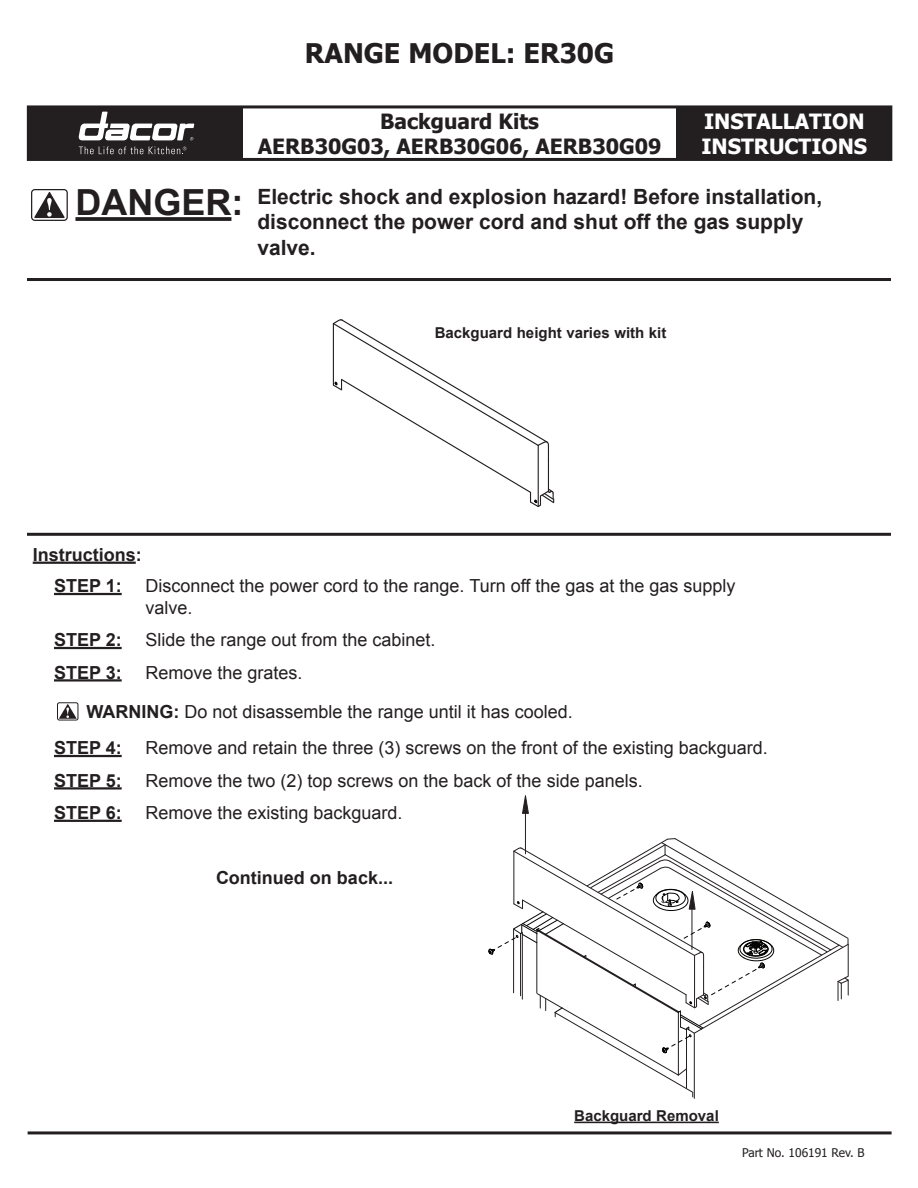
<style>
.page{position:relative;width:918px;height:1188px;background:#fff}
.page>*{position:absolute;margin:0;border:0;box-sizing:border-box;transform-origin:0 0}
.t1{font:700 27px "Tahoma";color:#231f20}
.t2{font:700 21px/25.2px "Arial";color:#231f20}
.t3{font:700 21px/25.2px "Tahoma";color:#231f20;text-align:center}
.t4{font:700 21px/25.2px "Tahoma";color:#fff}
.t5{font:18px/21.6px "Arial";color:#231f20}
.t6{font:700 18px "Arial";color:#231f20}
.t7{font:700 15px "Arial";color:#231f20}
.t8{font:12px "Tahoma";color:#231f20}
.s1{font-size:36px}
.s2{font-weight:700}
</style>
<div class="page">
<hr style="left:54px;top:593px;width:68px;height:2px;background:#231f20">
<hr style="left:54px;top:647px;width:68px;height:2px;background:#231f20">
<hr style="left:54px;top:679px;width:68px;height:3px;background:#231f20">
<hr style="left:54px;top:755px;width:68px;height:2px;background:#231f20">
<hr style="left:54px;top:787px;width:68px;height:3px;background:#231f20">
<hr style="left:54px;top:820px;width:68px;height:2px;background:#231f20">
<svg style="left:75px;top:217px;width:156px;height:4px"></svg>
<hr style="left:33px;top:562px;width:103px;height:2px;background:#231f20">
<div style="left:31px;top:189px;width:37px;height:32px;border:1px solid #231f20;border-radius:3px"></div>
<svg style="left:34px;top:192px;width:31px;height:26px"></svg>
<hr style="left:27px;top:278px;width:864px;height:3px;background:#231f20">
<div style="left:27px;top:105px;width:865px;height:56px;border:3px solid #231f20"></div>
<div style="left:676px;top:106px;width:216px;height:54px;background:#231f20"></div>
<hr style="left:28px;top:1131px;width:864px;height:3px;background:#231f20">
<div style="left:27px;top:106px;width:216px;height:54px;background:#231f20"></div>
<svg style="left:79px;top:147px;width:64px;height:7px"></svg>
<svg style="left:149px;top:147px;width:37px;height:7px"></svg>
<svg style="left:78px;top:112px;width:116px;height:28px"></svg>
<div style="left:57px;top:702px;width:21px;height:18px;border:1px solid #231f20;border-radius:2px"></div>
<svg style="left:59px;top:704px;width:18px;height:15px"></svg>
<hr style="left:574px;top:1122px;width:145px;height:1px;background:#231f20">
<hr style="left:27px;top:533px;width:864px;height:3px;background:#231f20">
<svg style="left:332px;top:319px;width:223px;height:188px"></svg>
<hr style="left:694px;top:1033px;width:1px;height:65px;background:#231f20">
<svg style="left:522px;top:795px;width:7px;height:19px"></svg>
<hr style="left:525px;top:813px;width:1px;height:41px;background:#231f20">
<svg style="left:488px;top:838px;width:361px;height:259px"></svg>
<h1 class="t1" style="left:305px;top:34px;width:311px">RANGE MODEL: ER30G</h1>
<p class="t3" style="left:258px;top:107px;width:405px">Backguard Kits<br>AERB30G03, AERB30G06, AERB30G09</p>
<p class="t4" style="left:701px;top:107px;width:167px">INSTALLATION<br>INSTRUCTIONS</p>
<p class="t2" style="left:257px;top:185px;width:566px;text-indent:-182px"><span class="s1">DANGER:</span> Electric shock and explosion hazard! Before installation, disconnect the power cord and shut off the gas supply valve.</p>
<p class="t6" style="left:33px;top:543px;width:111px">Instructions:</p>
<p class="t7" style="left:435px;top:323px;width:233px">Backguard height varies with kit</p>
<p class="t6" style="left:54px;top:574px;width:69px">STEP 1:</p>
<p class="t5" style="left:145px;top:575px;width:592px">Disconnect the power cord to the range. Turn off the gas at the gas supply valve.</p>
<p class="t6" style="left:54px;top:628px;width:69px">STEP 2:</p>
<p class="t5" style="left:145px;top:629px;width:292px">Slide the range out from the cabinet.</p>
<p class="t6" style="left:54px;top:660px;width:69px">STEP 3:</p>
<p class="t5" style="left:145px;top:662px;width:159px">Remove the grates.</p>
<p class="t5" style="left:87px;top:701px;width:488px"><span class="s2">WARNING:</span> Do not disassemble the range until it has cooled.</p>
<p class="t6" style="left:54px;top:736px;width:69px">STEP 4:</p>
<p class="t5" style="left:145px;top:737px;width:624px">Remove and retain the three (3) screws on the front of the existing backguard.</p>
<p class="t6" style="left:54px;top:768px;width:69px">STEP 5:</p>
<p class="t5" style="left:145px;top:770px;width:499px">Remove the two (2) top screws on the back of the side panels.</p>
<p class="t6" style="left:54px;top:801px;width:69px">STEP 6:</p>
<p class="t5" style="left:145px;top:802px;width:259px">Remove the existing backguard.</p>
<p class="t6" style="left:216px;top:866px;width:179px">Continued on back...</p>
<p class="t7" style="left:574px;top:1106px;width:146px">Backguard Removal</p>
<p class="t8" style="left:742px;top:1145px;width:124px">Part No. 106191 Rev. B</p>
</div>
